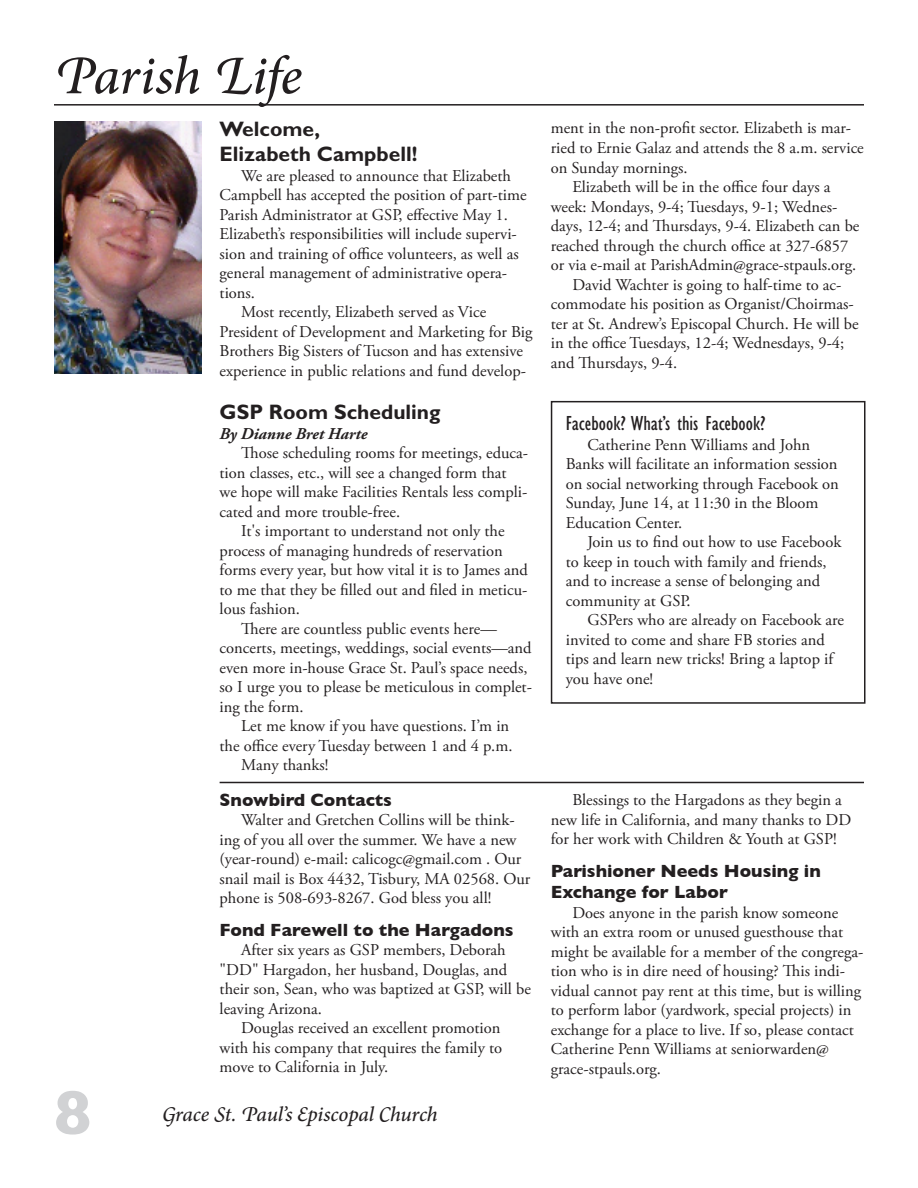
<style>
.page{position:relative;width:918px;height:1188px;background:#fff}
.page>*{position:absolute;margin:0;border:0;box-sizing:border-box;transform-origin:0 0}
.t1{font:700 63px "Gill Sans";color:#d1d2d4}
.t2{font:italic 500 54px "Minion Pro";letter-spacing:-.01em;color:#231f20}
.t3{font:700 21px/25.2px "Gill Sans Std";color:#231f20}
.t4{font:italic 500 21px "Minion Pro";letter-spacing:-.01em;color:#231f20}
.t5{font:condensed 21px "Gill Sans Std";color:#231f20}
.t6{font:700 18px/21.6px "Gill Sans";color:#231f20}
.t7{font:16.5px/19.5px "Adobe Garamond Pro";color:#231f20}
.t8{font:italic 700 16.5px "Adobe Garamond Pro";color:#231f20}
</style>
<div class="page">
<hr style="left:54px;top:104px;width:810px;height:2px;background:#231f20">
<div style="left:551px;top:401px;width:315px;height:303px;border:2px solid #231f20"></div>
<hr style="left:220px;top:782px;width:644px;height:1px;background:#231f20">
<img style="left:54px;top:122px;width:148px;height:252px">
<h2 class="t2" style="left:54px;top:39px;width:250px">Parish Life</h2>
<p class="t3" style="left:220px;top:116px;width:199px">Welcome,<br>Elizabeth Campbell!</p>
<p class="t7" style="left:241px;top:166px;width:271px">We are pleased to announce that Elizabeth</p>
<p class="t7" style="left:220px;top:186px;width:309px">Campbell has accepted the position of part-time</p>
<p class="t7" style="left:220px;top:205px;width:290px">Parish Administrator at GSP, effective May 1.</p>
<p class="t7" style="left:220px;top:225px;width:299px">Elizabeth’s responsibilities will include supervi-</p>
<p class="t7" style="left:220px;top:244px;width:301px">sion and training of office volunteers, as well as</p>
<p class="t7" style="left:220px;top:264px;width:289px">general management of administrative opera-</p>
<p class="t7" style="left:220px;top:283px;width:37px">tions.</p>
<p class="t7" style="left:241px;top:303px;width:247px">Most recently, Elizabeth served as Vice</p>
<p class="t7" style="left:220px;top:322px;width:314px">President of Development and Marketing for Big</p>
<p class="t7" style="left:220px;top:342px;width:305px">Brothers Big Sisters of Tucson and has extensive</p>
<p class="t7" style="left:220px;top:361px;width:308px">experience in public relations and fund develop-</p>
<p class="t3" style="left:220px;top:399px;width:223px">GSP Room Scheduling</p>
<p class="t8" style="left:220px;top:424px;width:149px">By Dianne Bret Harte</p>
<p class="t7" style="left:220px;top:444px;width:310px;text-indent:22px">Those scheduling rooms for meetings, educa&shy;tion classes, etc., will see a changed form that<br>we hope will make Facilities Rentals less compli&shy;cated and more trouble-free.</p>
<p class="t7" style="left:241px;top:522px;width:265px">It's important to understand not only the</p>
<p class="t7" style="left:220px;top:541px;width:285px">process of managing hundreds of reservation</p>
<p class="t7" style="left:220px;top:561px;width:310px">forms every year, but how vital it is to James and</p>
<p class="t7" style="left:220px;top:580px;width:309px">to me that they be filled out and filed in meticu-</p>
<p class="t7" style="left:220px;top:600px;width:82px">lous fashion.</p>
<p class="t7" style="left:241px;top:619px;width:257px">There are countless public events here—</p>
<p class="t7" style="left:220px;top:639px;width:314px">concerts, meetings, weddings, social events—and</p>
<p class="t7" style="left:220px;top:658px;width:309px">even more in-house Grace St. Paul’s space needs,</p>
<p class="t7" style="left:220px;top:678px;width:314px">so I urge you to please be meticulous in complet-</p>
<p class="t7" style="left:220px;top:697px;width:86px">ing the form.</p>
<p class="t7" style="left:241px;top:717px;width:270px">Let me know if you have questions. I’m in</p>
<p class="t7" style="left:220px;top:736px;width:294px">the office every Tuesday between 1 and 4 p.m.</p>
<p class="t7" style="left:241px;top:756px;width:89px">Many thanks!</p>
<h1 class="t1" style="left:54px;top:1076px;width:39px">8</h1>
<p class="t6" style="left:220px;top:789px;width:174px">Snowbird Contacts</p>
<p class="t7" style="left:220px;top:811px;width:312px;text-indent:22px">Walter and Gretchen Collins will be think&shy;ing of you all over the summer. We have a new (year-round) e-mail: calicogc@gmail.com . Our snail mail is Box 4432, Tisbury, MA 02568. Our phone is 508-693-8267. God bless you all!</p>
<p class="t6" style="left:220px;top:919px;width:295px">Fond Farewell to the Hargadons</p>
<p class="t7" style="left:241px;top:941px;width:266px">After six years as GSP members, Deborah</p>
<p class="t7" style="left:220px;top:960px;width:289px">"DD" Hargadon, her husband, Douglas, and</p>
<p class="t7" style="left:220px;top:980px;width:313px">their son, Sean, who was baptized at GSP, will be</p>
<p class="t7" style="left:220px;top:999px;width:104px">leaving Arizona.</p>
<p class="t7" style="left:241px;top:1019px;width:261px">Douglas received an excellent promotion</p>
<p class="t7" style="left:220px;top:1038px;width:284px">with his company that requires the family to</p>
<p class="t7" style="left:220px;top:1058px;width:170px">move to California in July.</p>
<p class="t4" style="left:162px;top:1099px;width:277px">Grace St. Paul’s Episcopal Church</p>
<p class="t7" style="left:551px;top:119px;width:302px">ment in the non-profit sector. Elizabeth is mar-</p>
<p class="t7" style="left:551px;top:139px;width:315px">ried to Ernie Galaz and attends the 8 a.m. service</p>
<p class="t7" style="left:551px;top:158px;width:138px">on Sunday mornings.</p>
<p class="t7" style="left:572px;top:178px;width:260px">Elizabeth will be in the office four days a</p>
<p class="t7" style="left:551px;top:197px;width:288px">week: Mondays, 9-4; Tuesdays, 9-1; Wednes-</p>
<p class="t7" style="left:551px;top:217px;width:310px">days, 12-4; and Thursdays, 9-4. Elizabeth can be</p>
<p class="t7" style="left:551px;top:236px;width:299px">reached through the church office at 327-6857</p>
<p class="t7" style="left:551px;top:256px;width:307px">or via e-mail at ParishAdmin@grace-stpauls.org.</p>
<p class="t7" style="left:572px;top:275px;width:271px">David Wachter is going to half-time to ac-</p>
<p class="t7" style="left:551px;top:295px;width:304px">commodate his position as Organist/Choirmas-</p>
<p class="t7" style="left:551px;top:314px;width:309px">ter at St. Andrew’s Episcopal Church. He will be</p>
<p class="t7" style="left:551px;top:334px;width:295px">in the office Tuesdays, 12-4; Wednesdays, 9-4;</p>
<p class="t7" style="left:551px;top:353px;width:128px">and Thursdays, 9-4.</p>
<p class="t5" style="left:566px;top:412px;width:201px">Facebook? What’s this Facebook?</p>
<p class="t7" style="left:566px;top:435px;width:275px;text-indent:22px">Catherine Penn Williams and John Banks will facilitate an information session on social networking through Facebook on Sunday, June 14, at 11:30 in the Bloom Education Center.</p>
<p class="t7" style="left:566px;top:533px;width:277px;text-indent:22px">Join us to find out how to use Facebook to keep in touch with family and friends, and to increase a sense of belonging and community at GSP.</p>
<p class="t7" style="left:566px;top:611px;width:280px;text-indent:22px">GSPers who are already on Facebook are invited to come and share FB stories and tips and learn new tricks! Bring a laptop if you have one!</p>
<p class="t7" style="left:551px;top:791px;width:302px;text-indent:22px">Blessings to the Hargadons as they begin a new life in California, and many thanks to DD for her work with Children &amp; Youth at GSP!</p>
<p class="t6" style="left:551px;top:860px;width:272px">Parishioner Needs Housing in<br>Exchange for Labor</p>
<p class="t7" style="left:551px;top:903px;width:314px;text-indent:22px">Does anyone in the parish know someone with an extra room or unused guesthouse that might be available for a member of the congrega&shy;tion who is in dire need of housing? This indi&shy;vidual cannot pay rent at this time, but is willing to perform labor (yardwork, special projects) in exchange for a place to live. If so, please contact Catherine Penn Williams at seniorwarden@ grace-stpauls.org.</p>
</div>
